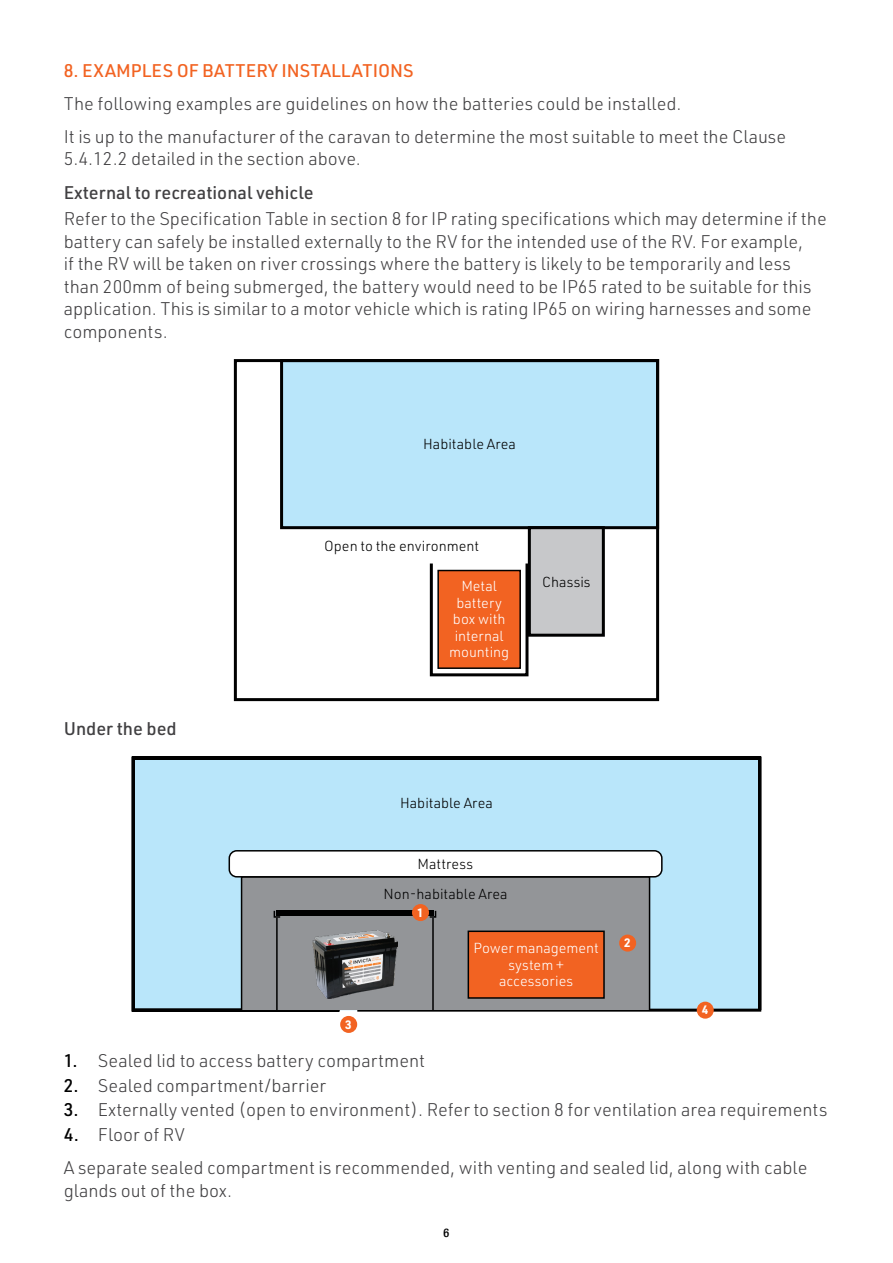
<style>
.page{position:relative;width:893px;height:1263px;background:#fff}
.page>*{position:absolute;margin:0;border:0;box-sizing:border-box;transform-origin:0 0}
.t1{font:300 18px/22.5px "URWDIN";color:#414042}
.t2{font:500 18px "URWDIN";color:#414042}
.t3{font:500 18px "URWDIN";color:#f26322}
.t4{font:300 14.25px "URWDIN";color:#000}
.t5{font:300 14.25px/16.5px "URWDIN";color:#fff;text-align:center}
.t6{font:700 12px "URWDIN";color:#fff}
.t7{font:500 condensed 12px "Helvetica Neue LT";color:#000}
.s1{font-weight:500;color:#000}
</style>
<div class="page">
<div style="left:282px;top:361px;width:376px;height:167px;background:#b9e6fa"></div>
<div style="left:280px;top:359px;width:379px;height:170px;border:3px solid #000"></div>
<div style="left:529px;top:528px;width:74px;height:107px;background:#c7c8ca"></div>
<div style="left:528px;top:526px;width:77px;height:111px;border:3px solid #000"></div>
<div style="left:438px;top:570px;width:82px;height:98px;background:#f26322"></div>
<div style="left:437px;top:570px;width:84px;height:99px;border:2px solid #000"></div>
<div style="left:430px;top:562px;width:98px;height:114px;border:3px solid #000"></div>
<div style="left:234px;top:359px;width:425px;height:342px;border:3px solid #000"></div>
<div style="left:131px;top:756px;width:631px;height:256px;background:#b9e6fa"></div>
<div style="left:242px;top:877px;width:408px;height:133px;background:#939598"></div>
<div style="left:241px;top:876px;width:409px;height:135px;border:2px solid #000"></div>
<div style="left:229px;top:851px;width:433px;height:26px;background:#fff;border-radius:8px"></div>
<div style="left:229px;top:850px;width:434px;height:27px;border:2px solid #000;border-radius:8px"></div>
<div style="left:697px;top:1002px;width:17px;height:17px;background:#f26322;border-radius:50%"></div>
<div style="left:340px;top:1016px;width:17px;height:17px;background:#f26322;border-radius:50%"></div>
<div style="left:276px;top:910px;width:158px;height:5px;background:#000"></div>
<svg style="left:273px;top:910px;width:9px;height:8px"></svg>
<svg style="left:428px;top:909px;width:9px;height:9px"></svg>
<div style="left:412px;top:904px;width:17px;height:17px;background:#f26322;border-radius:50%"></div>
<hr style="left:276px;top:918px;width:2px;height:92px;background:#000">
<hr style="left:432px;top:918px;width:2px;height:92px;background:#000">
<div style="left:619px;top:934px;width:17px;height:17px;background:#f26322;border-radius:50%"></div>
<div style="left:468px;top:931px;width:136px;height:67px;background:#f26322"></div>
<div style="left:468px;top:930px;width:137px;height:69px;border:2px solid #000"></div>
<img style="left:312px;top:930px;width:86px;height:69px">
<p class="t3" style="left:64px;top:58px;width:351px">8. EXAMPLES OF BATTERY INSTALLATIONS</p>
<p class="t1" style="left:64px;top:86px;width:724px;line-height:33.2px">The following examples are guidelines on how the batteries could be installed.<br>It is up to the manufacturer of the caravan to determine the most suitable to meet the Clause</p>
<p class="t1" style="left:64px;top:147px;width:299px">5.4.12.2 detailed in the section above.</p>
<p class="t2" style="left:64px;top:180px;width:251px">External to recreational vehicle</p>
<p class="t1" style="left:64px;top:207px;width:764px">Refer to the Specification Table in section 8 for IP rating specifications which may determine if the battery can safely be installed externally to the RV for the intended use of the RV. For example,<br>if the RV will be taken on river crossings where the battery is likely to be temporarily and less than 200mm of being submerged, the battery would need to be IP65 rated to be suitable for this application. This is similar to a motor vehicle which is rating IP65 on wiring harnesses and some components.</p>
<p class="t4" style="left:423px;top:435px;width:94px">Habitable Area</p>
<p class="t4" style="left:324px;top:537px;width:156px">Open to the environment</p>
<p class="t2" style="left:64px;top:717px;width:115px">Under the bed</p>
<p class="t5" style="left:461px;top:578px;width:37px">Metal</p>
<p class="t4" style="left:542px;top:572px;width:50px">Chassis</p>
<p class="t5" style="left:449px;top:594px;width:62px">battery box with internal mounting</p>
<p class="t6" style="left:345px;top:1016px;width:8px">3</p>
<p class="t4" style="left:400px;top:794px;width:94px">Habitable Area</p>
<p class="t4" style="left:417px;top:854px;width:57px">Mattress</p>
<p class="t4" style="left:383px;top:884px;width:126px">Non-habitable Area</p>
<p class="t6" style="left:417px;top:904px;width:8px">1</p>
<p class="t5" style="left:473px;top:939px;width:127px">Power management system + accessories</p>
<p class="t6" style="left:624px;top:935px;width:8px">2</p>
<p class="t6" style="left:702px;top:1002px;width:8px">4</p>
<p class="t1" style="left:64px;top:1049px;width:363px"><span class="s1">1.</span> Sealed lid to access battery compartment</p>
<p class="t1" style="left:64px;top:1073px;width:264px"><span class="s1">2.</span> Sealed compartment/barrier</p>
<p class="t1" style="left:64px;top:1098px;width:765px"><span class="s1">3.</span> Externally vented (open to environment). Refer to section 8 for ventilation area requirements</p>
<p class="t1" style="left:64px;top:1117px;width:745px;line-height:33.2px"><span class="s1">4.</span> Floor of RV<br>A separate sealed compartment is recommended, with venting and sealed lid, along with cable</p>
<p class="t1" style="left:64px;top:1178px;width:170px">glands out of the box.</p>
<p class="t7" style="left:444px;top:1225px;width:7px">6</p>
</div>
